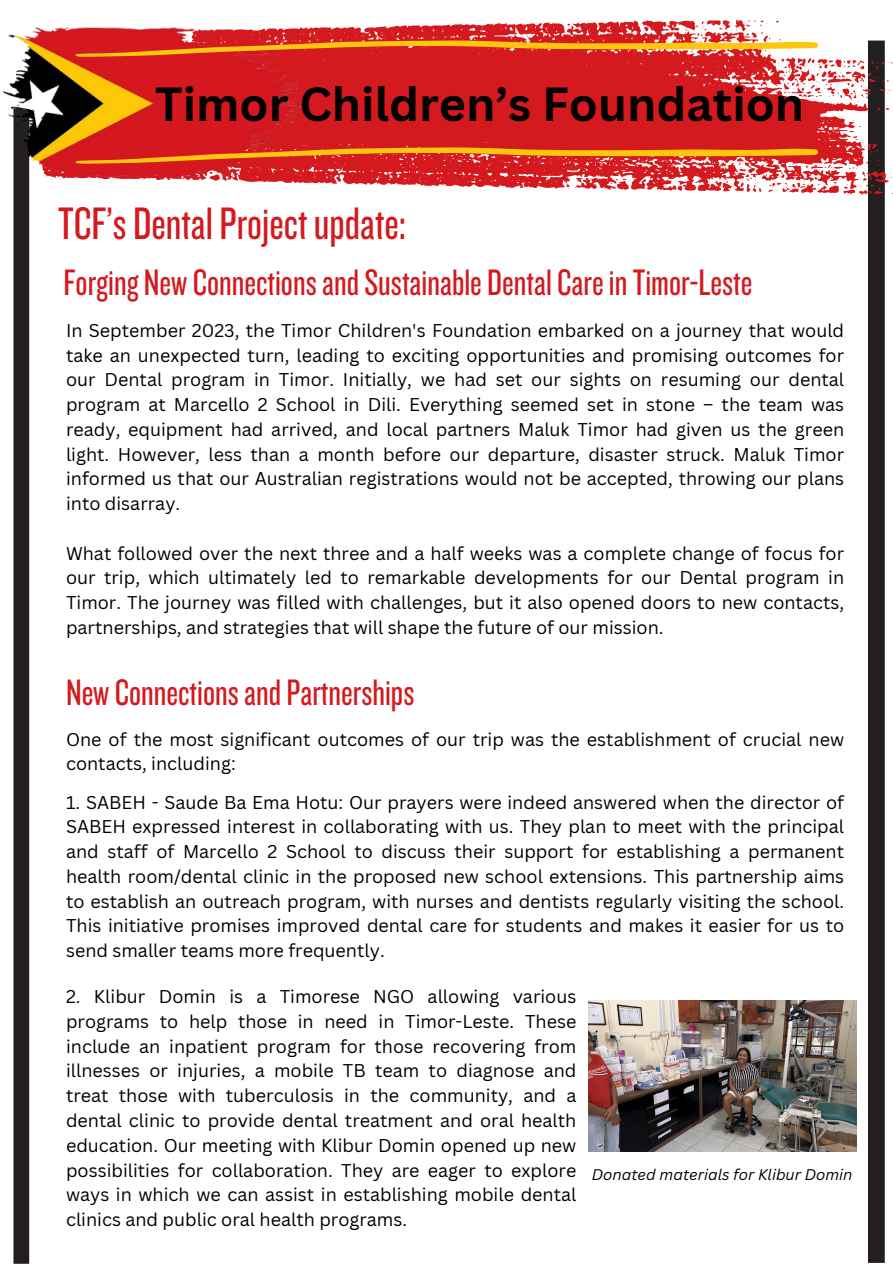
<style>
.page{position:relative;width:893px;height:1264px;background:#fff}
.page>*{position:absolute;margin:0;border:0;box-sizing:border-box;transform-origin:0 0}
.t1{font:47.25px "Knockout 28";color:#d4191f}
.t2{font:700 46.5px "Canva Sans";color:#000}
.t3{font:38.25px "Knockout 28";color:#d4191f}
.t4{font:18px/24.8px "Canva Sans";color:#000;text-align:justify}
.t5{font:italic 15px "Canva Sans";color:#000}
</style>
<div class="page">
<div style="left:867px;top:41px;width:17px;height:1221px;background:#231f20"></div>
<svg style="left:284px;top:20px;width:608px;height:175px;fill:#d4191f"></svg>
<div style="left:13px;top:109px;width:16px;height:1154px;background:#231f20"></div>
<img style="left:3px;top:27px;width:303px;height:155px">
<svg style="left:75px;top:41px;width:743px;height:16px;background:#e5662d"></svg>
<svg style="left:75px;top:147px;width:743px;height:17px;background:#e25923"></svg>
<img style="left:588px;top:1000px;width:268px;height:151px">
<p class="t2" style="left:155px;top:71px;width:650px">Timor Children’s Foundation</p>
<p class="t1" style="left:58px;top:194px;width:349px">TCF’sDentalProjectupdate:</p>
<p class="t3" style="left:63px;top:259px;width:690px">Forging New ConnectionsandSustainableDentalCareinTimor-Leste</p>
<p class="t4" style="left:66px;top:317px;width:779px">In September 2023, the Timor Children's Foundation embarked on a journey that would take an unexpected turn, leading to exciting opportunities and promising outcomes for our Dental program in Timor. Initially, we had set our sights on resuming our dental program at Marcello 2 School in Dili. Everything seemed set in stone – the team was ready, equipment had arrived, and local partners Maluk Timor had given us the green light. However, less than a month before our departure, disaster struck. Maluk Timor informed us that our Australian registrations would not be accepted, throwing our plans into disarray.</p>
<p class="t4" style="left:66px;top:540px;width:779px">What followed over the next three and a half weeks was a complete change of focus for our trip, which ultimately led to remarkable developments for our Dental program in Timor. The journey was filled with challenges, but it also opened doors to new contacts, partnerships, and strategies that will shape the future of our mission.</p>
<p class="t3" style="left:66px;top:668px;width:350px">New ConnectionsandPartnerships</p>
<p class="t4" style="left:66px;top:726px;width:779px">One of the most significant outcomes of our trip was the establishment of crucial new contacts, including:</p>
<p class="t4" style="left:66px;top:789px;width:779px">1. SABEH - Saude Ba Ema Hotu: Our prayers were indeed answered when the director of SABEH expressed interest in collaborating with us. They plan to meet with the principal and staff of Marcello 2 School to discuss their support for establishing a permanent health room/dental clinic in the proposed new school extensions. This partnership aims to establish an outreach program, with nurses and dentists regularly visiting the school.<br>This initiative promises improved dental care for students and makes it easier for us to send smaller teams more frequently.</p>
<p class="t4" style="left:66px;top:983px;width:512px">2. Klibur Domin is a Timorese NGO allowing various programs to help those in need in Timor-Leste. These include an inpatient program for those recovering from illnesses or injuries, a mobile TB team to diagnose and treat those with tuberculosis in the community, and a dental clinic to provide dental treatment and oral health education. Our meeting with Klibur Domin opened up new possibilities for collaboration. They are eager to explore ways in which we can assist in establishing mobile dental clinics and public oral health programs.</p>
<p class="t5" style="left:591px;top:1163px;width:262px">Donated materials for Klibur Domin</p>
</div>
